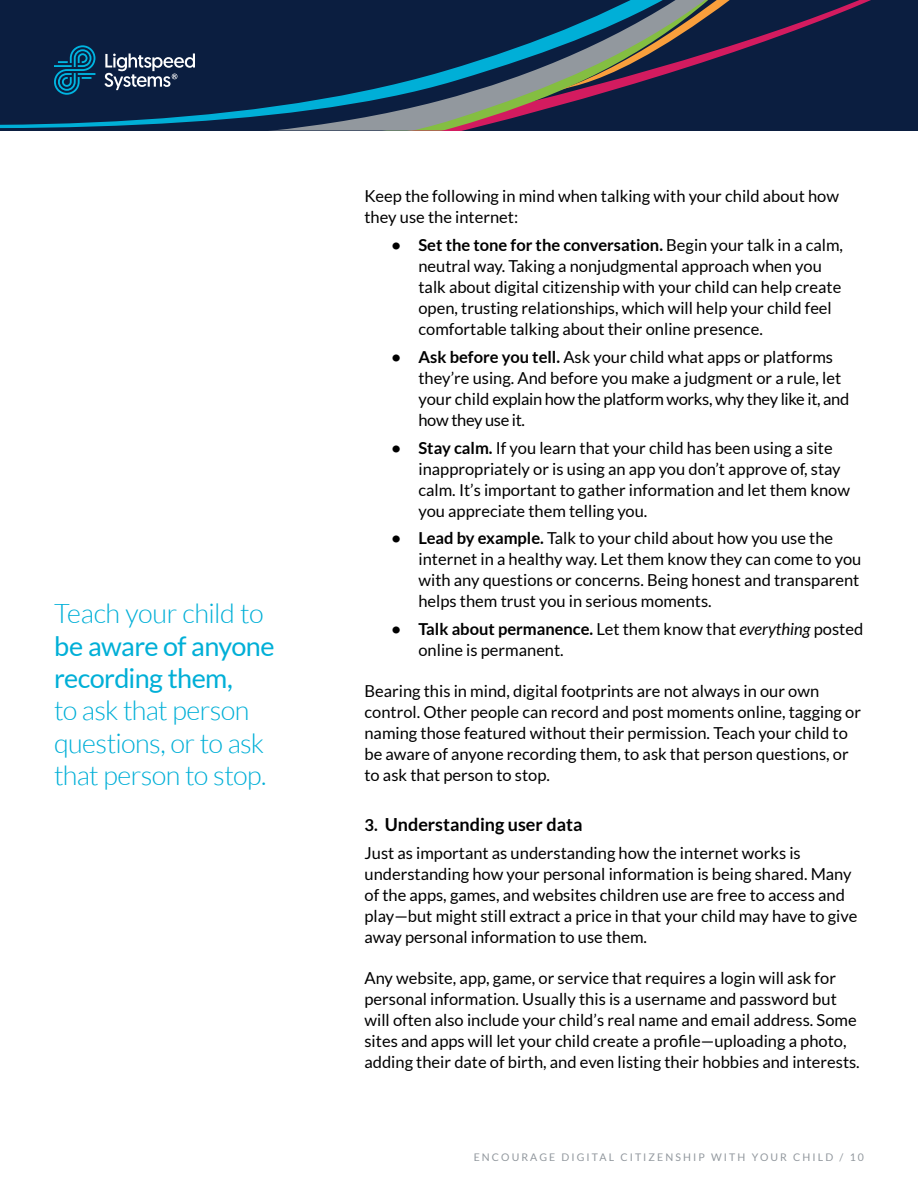
<style>
.page{position:relative;width:918px;height:1188px;background:#fff}
.page>*{position:absolute;margin:0;border:0;box-sizing:border-box;transform-origin:0 0}
.t1{font:300 27px/32.4px "Lato";letter-spacing:-.025em;color:#00afd7}
.t2{font:27px/32.4px "Lato";letter-spacing:-.025em;color:#00afd7}
.t3{font:700 18px "Lato";color:#000}
.t4{font:16.5px/21px "Lato";color:#000}
.t5{font:10.5px "Lato";letter-spacing:.2em;color:#92989e}
.s1{font-weight:700}
.s2{font-style:italic}
.s3{font-size:16.5px}
</style>
<div class="page">
<svg style="left:0;top:0;width:918px;height:130px;background:#162f4e"></svg>
<svg style="left:561px;top:0;width:357px;height:90px;background:#2d3750"></svg>
<svg style="left:54px;top:45px;width:41px;height:50px;background:#074c71"></svg>
<svg style="left:104px;top:53px;width:91px;height:37px;background:#4b5972"></svg>
<h1 class="t1" style="left:54px;top:598px;width:211px">Teach your child to</h1>
<h1 class="t2" style="left:54px;top:630px;width:222px">be aware of anyone recording them,</h1>
<h1 class="t1" style="left:54px;top:695px;width:214px">to ask that person questions, or to ask that person to stop.</h1>
<p class="t4" style="left:364px;top:186px;width:476px">Keep the following in mind when talking with your child about how they use the internet:</p>
<p class="t4" style="left:418px;top:234px;width:426px;text-indent:-27px"><span class="s1">• Set the tone for the conversation.</span> Begin your talk in a calm, neutral way. Taking a nonjudgmental approach when you talk about digital citizenship with your child can help create open, trusting relationships, which will help your child feel comfortable talking about their online presence.</p>
<p class="t4" style="left:418px;top:346px;width:432px;text-indent:-27px"><span class="s1">• Ask before you tell.</span> Ask your child what apps or platforms they’re using. And before you make a judgment or a rule, let your child explain how the platform works, why they like it, and how they use it.</p>
<p class="t4" style="left:418px;top:437px;width:433px;text-indent:-27px"><span class="s1">• Stay calm.</span> If you learn that your child has been using a site inappropriately or is using an app you don’t approve of, stay calm. It’s important to gather information and let them know you appreciate them telling you.</p>
<p class="t4" style="left:418px;top:528px;width:444px;text-indent:-27px"><span class="s1">• Lead by example.</span> Talk to your child about how you use the internet in a healthy way. Let them know they can come to you with any questions or concerns. Being honest and transparent helps them trust you in serious moments.</p>
<p class="t4" style="left:418px;top:619px;width:446px;text-indent:-27px"><span class="s1">• Talk about permanence.</span> Let them know that <span class="s2">everything</span> posted online is permanent.</p>
<p class="t4" style="left:364px;top:681px;width:498px">Bearing this in mind, digital footprints are not always in our own control. Other people can record and post moments online, tagging or naming those featured without their permission. Teach your child to be aware of anyone recording them, to ask that person questions, or to ask that person to stop.</p>
<p class="t3" style="left:364px;top:814px;width:219px"><span class="s3">3.</span> Understanding user data</p>
<p class="t4" style="left:365px;top:842px;width:494px">Just as important as understanding how the internet works is understanding how your personal information is being shared. Many of the apps, games, and websites children use are free to access and play—but might still extract a price in that your child may have to give away personal information to use them.</p>
<p class="t4" style="left:365px;top:967px;width:495px">Any website, app, game, or service that requires a login will ask for personal information. Usually this is a username and password but will often also include your child’s real name and email address. Some sites and apps will let your child create a profile—uploading a photo, adding their date of birth, and even listing their hobbies and interests.</p>
<p class="t5" style="left:474px;top:1151px;width:392px">ENCOURAGE DIGITAL CITIZENSHIP WITH YOUR CHILD / 10</p>
</div>
